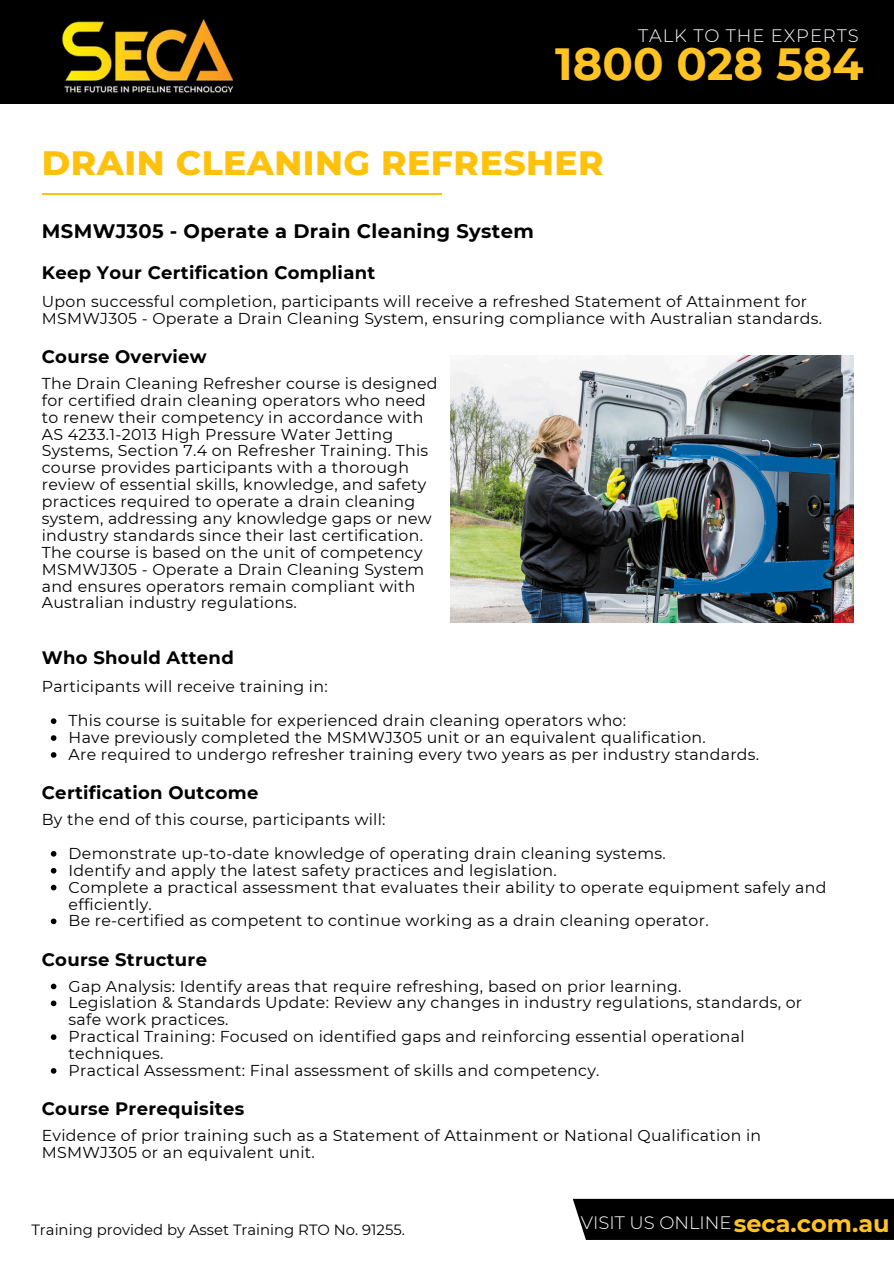
<style>
.page{position:relative;width:894px;height:1264px;background:#fff}
.page>*{position:absolute;margin:0;border:0;box-sizing:border-box;transform-origin:0 0}
.t1{font:700 45px "Montserrat";color:#ffc424}
.t2{font:800 34.5px "Montserrat";letter-spacing:.015em;color:#ffc20c}
.t3{font:700 24px "Montserrat";color:#ffc424}
.t4{font:700 19.5px "Montserrat";letter-spacing:.015em;color:#000}
.t5{font:700 18px "Montserrat";letter-spacing:.015em;color:#000}
.t6{font:300 18px "Montserrat";letter-spacing:.05em;color:#fff}
.t7{font:300 18px "Montserrat";color:#fff}
.t8{font:15.75px/16.8px "Montserrat";letter-spacing:.015em;color:#000}
.t9{font:14.85px "Montserrat";color:#000}
</style>
<div class="page">
<hr style="left:42px;top:193px;width:399px;height:1px;background:#ffc20c">
<div style="left:573px;top:1198px;width:320px;height:41px;background:#000"></div>
<div style="left:0;top:0;width:893px;height:104px;background:#000"></div>
<img style="left:42px;top:19px;width:214px;height:76px">
<img style="left:450px;top:355px;width:403px;height:267px">
<svg style="left:51px;top:718px;width:5px;height:6px"></svg>
<svg style="left:51px;top:735px;width:5px;height:6px"></svg>
<svg style="left:51px;top:752px;width:5px;height:5px"></svg>
<svg style="left:51px;top:851px;width:5px;height:5px"></svg>
<svg style="left:51px;top:867px;width:5px;height:6px"></svg>
<svg style="left:51px;top:884px;width:5px;height:6px"></svg>
<svg style="left:51px;top:918px;width:5px;height:6px"></svg>
<svg style="left:51px;top:983px;width:5px;height:6px"></svg>
<svg style="left:51px;top:1000px;width:5px;height:6px"></svg>
<svg style="left:51px;top:1034px;width:5px;height:5px"></svg>
<svg style="left:51px;top:1068px;width:5px;height:5px"></svg>
<h1 class="t6" style="left:638px;top:24px;width:222px">TALK TO THE EXPERTS</h1>
<h1 class="t1" style="left:555px;top:36px;width:310px">1800 028 584</h1>
<h4 class="t2" style="left:42px;top:141px;width:563px">DRAIN CLEANING REFRESHER</h4>
<p class="t4" style="left:42px;top:219px;width:493px">MSMWJ305 - Operate a Drain Cleaning System</p>
<p class="t5" style="left:42px;top:261px;width:335px">Keep Your Certification Compliant</p>
<p class="t8" style="left:42px;top:293px;width:781px">Upon successful completion, participants will receive a refreshed Statement of Attainment for<br>MSMWJ305 - Operate a Drain Cleaning System, ensuring compliance with Australian standards.</p>
<p class="t5" style="left:42px;top:346px;width:166px">Course Overview</p>
<h4 class="t8" style="left:42px;top:375px;width:397px">The Drain Cleaning Refresher course is designed for certified drain cleaning operators who need to renew their competency in accordance with AS 4233.1-2013 High Pressure Water Jetting Systems, Section 7.4 on Refresher Training. This course provides participants with a thorough review of essential skills, knowledge, and safety practices required to operate a drain cleaning system, addressing any knowledge gaps or new industry standards since their last certification.</h4>
<p class="t8" style="left:42px;top:543px;width:384px">The course is based on the unit of competency MSMWJ305 - Operate a Drain Cleaning System and ensures operators remain compliant with Australian industry regulations.</p>
<p class="t5" style="left:42px;top:647px;width:193px">Who Should Attend</p>
<h4 class="t8" style="left:42px;top:678px;width:287px">Participants will receive training in:</h4>
<p class="t8" style="left:69px;top:712px;width:559px">This course is suitable for experienced drain cleaning operators who:</p>
<p class="t8" style="left:69px;top:729px;width:638px">Have previously completed the MSMWJ305 unit or an equivalent qualification.</p>
<p class="t8" style="left:69px;top:746px;width:692px">Are required to undergo refresher training every two years as per industry standards.</p>
<p class="t5" style="left:42px;top:781px;width:218px">Certification Outcome</p>
<h4 class="t8" style="left:42px;top:811px;width:345px">By the end of this course, participants will:</h4>
<p class="t8" style="left:69px;top:844px;width:598px">Demonstrate up-to-date knowledge of operating drain cleaning systems.</p>
<p class="t8" style="left:69px;top:861px;width:489px">Identify and apply the latest safety practices and legislation.</p>
<p class="t8" style="left:69px;top:878px;width:759px">Complete a practical assessment that evaluates their ability to operate equipment safely and efficiently.</p>
<p class="t8" style="left:69px;top:912px;width:641px">Be re-certified as competent to continue working as a drain cleaning operator.</p>
<p class="t5" style="left:42px;top:948px;width:167px">Course Structure</p>
<p class="t8" style="left:69px;top:977px;width:614px">Gap Analysis: Identify areas that require refreshing, based on prior learning.</p>
<h4 class="t8" style="left:69px;top:994px;width:735px">Legislation &amp; Standards Update: Review any changes in industry regulations, standards, or safe work practices.</h4>
<p class="t8" style="left:69px;top:1028px;width:677px">Practical Training: Focused on identified gaps and reinforcing essential operational techniques.</p>
<p class="t8" style="left:69px;top:1061px;width:532px">Practical Assessment: Final assessment of skills and competency.</p>
<h4 class="t5" style="left:42px;top:1097px;width:204px">Course Prerequisites</h4>
<p class="t8" style="left:42px;top:1126px;width:720px">Evidence of prior training such as a Statement of Attainment or National Qualification in<br>MSMWJ305 or an equivalent unit.</p>
<p class="t9" style="left:31px;top:1220px;width:375px">Training provided by Asset Training RTO No. 91255.</p>
<p class="t7" style="left:580px;top:1211px;width:152px">VISIT US ONLINE</p>
<h3 class="t3" style="left:733px;top:1208px;width:157px">seca.com.au</h3>
</div>
